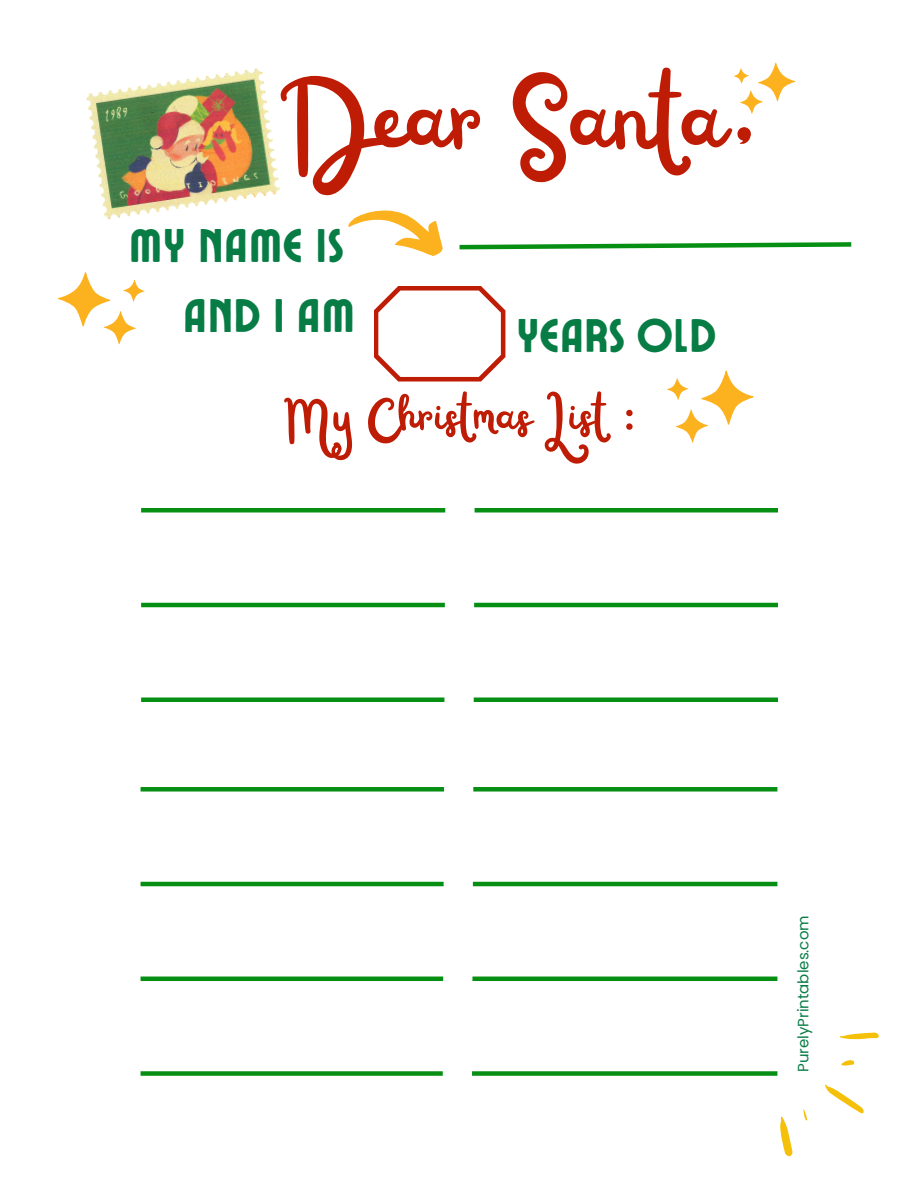
<style>
.page{position:relative;width:918px;height:1188px;background:#fff}
.page>*{position:absolute;margin:0;border:0;box-sizing:border-box;transform-origin:0 0}
.t1{font:114px "Railey";color:#bf1c06}
.t2{font:54px "Railey";color:#bf1c06}
.t3{font:47.1px "Ayr Lucidity Condensed";color:#087c45}
.t4{font:15px "Poppins";color:#087c45}
</style>
<div class="page">
<svg style="left:825px;top:1084px;width:39px;height:30px"></svg>
<svg style="left:839px;top:1032px;width:40px;height:34px"></svg>
<svg style="left:780px;top:1109px;width:28px;height:48px"></svg>
<svg style="left:734px;top:63px;width:61px;height:51px"></svg>
<svg style="left:58px;top:272px;width:87px;height:72px"></svg>
<svg style="left:667px;top:370px;width:87px;height:72px"></svg>
<svg style="left:374px;top:286px;width:131px;height:96px"></svg>
<div style="left:141px;top:787px;width:636px;height:5px;background:#078f14"></div>
<hr style="left:141px;top:882px;width:636px;height:4px;background:#078f14">
<hr style="left:141px;top:977px;width:636px;height:4px;background:#078f14">
<div style="left:141px;top:1071px;width:636px;height:5px;background:#078f14"></div>
<div style="left:141px;top:508px;width:637px;height:5px;background:#078f14"></div>
<hr style="left:141px;top:603px;width:637px;height:4px;background:#078f14">
<hr style="left:141px;top:698px;width:637px;height:4px;background:#078f14">
<svg style="left:428px;top:508px;width:62px;height:568px"></svg>
<svg style="left:348px;top:210px;width:504px;height:46px"></svg>
<img style="left:86px;top:68px;width:194px;height:152px">
<p class="t1" style="left:275px;top:58px;width:491px">Dear Santa,</p>
<p class="t3" style="left:129px;top:215px;width:214px">MY NAME IS</p>
<p class="t3" style="left:183px;top:285px;width:163px">AND I AM</p>
<p class="t3" style="left:516px;top:305px;width:198px">YEARS OLD</p>
<p class="t2" style="left:285px;top:387px;width:352px">My Christmas List :</p>
<p class="t4" style="left:793px;top:1072px;width:158px;rotate:-90deg">PurelyPrintables.com</p>
</div>
